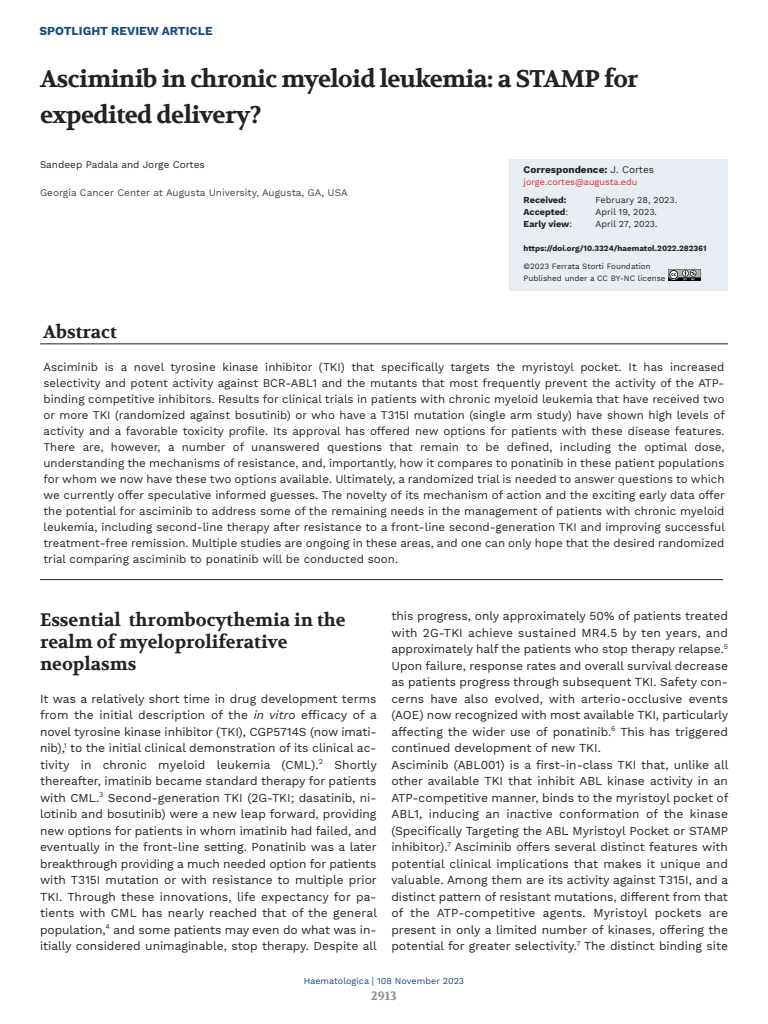
<style>
.page{position:relative;width:768px;height:1024px;background:#fff}
.page>*{position:absolute;margin:0;border:0;box-sizing:border-box;transform-origin:0 0}
.t1{font:700 24px/36px "Volkhov";letter-spacing:-.025em;color:#222221}
.t2{font:700 18px/22px "Volkhov";color:#222221}
.t3{font:12px/16.5px "Work Sans";color:#222221;text-align:justify}
.t4{font:700 12px "Work Sans";color:#134a80}
.t5{font:700 12px "Volkhov";color:#919190}
.t6{font:11.5px/16px "Work Sans";color:#222221;text-align:justify}
.t7{font:10px "Work Sans";color:#444}
.t8{font:10px "Work Sans";color:#222221}
.t9{font:700 10px "Work Sans";color:#222221}
.t10{font:9px "Work Sans";color:#222221}
.t11{font:9px "Work Sans";color:#134a80}
.t12{font:700 9px "Work Sans";color:#222221}
.t13{font:9px "Work Sans";color:#e02b2b}
.t14{font:8px/12px "Work Sans";color:#222221}
.t15{font:700 8px "Work Sans";color:#222221}
.s1{font-weight:400}
.s2{font-style:italic}
</style>
<div class="page">
<hr style="left:40px;top:579px;width:683px;height:1px;background:#222221">
<hr style="left:40px;top:344px;width:688px;height:1px;background:#222221">
<div style="left:509px;top:159px;width:219px;height:131px;background:#e7edf2"></div>
<img style="left:668px;top:270px;width:33px;height:11px">
<p class="t4" style="left:40px;top:24px;width:175px">SPOTLIGHT REVIEW ARTICLE</p>
<h1 class="t1" style="left:40px;top:61px;width:600px">Asciminib in chronic myeloid leukemia: a STAMP for expedited delivery?</h1>
<p class="t8" style="left:40px;top:159px;width:166px">Sandeep Padala and Jorge Cortes</p>
<p class="t7" style="left:40px;top:187px;width:309px">Georgia Cancer Center at Augusta University, Augusta, GA, USA</p>
<h2 class="t2" style="left:43px;top:321px;width:75px">Abstract</h2>
<p class="t9" style="left:524px;top:164px;width:132px">Correspondence: <span class="s1">J. Cortes</span></p>
<p class="t13" style="left:524px;top:176px;width:115px">jorge.cortes@augusta.edu</p>
<p class="t12" style="left:524px;top:194px;width:44px">Received:</p>
<p class="t10" style="left:596px;top:194px;width:83px">February 28, 2023.</p>
<p class="t12" style="left:524px;top:206px;width:46px">Accepted<span class="s1">:</span></p>
<p class="t10" style="left:596px;top:206px;width:63px">April 19, 2023.</p>
<p class="t12" style="left:524px;top:218px;width:50px">Early view<span class="s1">:</span></p>
<p class="t10" style="left:596px;top:218px;width:63px">April 27, 2023.</p>
<p class="t15" style="left:524px;top:243px;width:184px">https://doi.org/10.3324/haematol.2022.282361</p>
<p class="t14" style="left:524px;top:260px;width:143px">©2023 Ferrata Storti Foundation<br>Published under a CC BY-NC license</p>
<p class="t6" style="left:44px;top:360px;width:683px">Asciminib is a novel tyrosine kinase inhibitor (TKI) that specifically targets the myristoyl pocket. It has increased selectivity and potent activity against BCR-ABL1 and the mutants that most frequently prevent the activity of the ATP&shy;binding competitive inhibitors. Results for clinical trials in patients with chronic myeloid leukemia that have received two or more TKI (randomized against bosutinib) or who have a T315I mutation (single arm study) have shown high levels of activity and a favorable toxicity profile. Its approval has offered new options for patients with these disease features.<br>There are, however, a number of unanswered questions that remain to be defined, including the optimal dose, understanding the mechanisms of resistance, and, importantly, how it compares to ponatinib in these patient populations for whom we now have these two options available. Ultimately, a randomized trial is needed to answer questions to which we currently offer speculative informed guesses. The novelty of its mechanism of action and the exciting early data offer the potential for asciminib to address some of the remaining needs in the management of patients with chronic myeloid leukemia, including second-line therapy after resistance to a front-line second-generation TKI and improving successful treatment-free remission. Multiple studies are ongoing in these areas, and one can only hope that the desired randomized trial comparing asciminib to ponatinib will be conducted soon.</p>
<h2 class="t2" style="left:40px;top:609px;width:307px">Essential thrombocythemia in the realm of myeloproliferative neoplasms</h2>
<p class="t3" style="left:40px;top:690px;width:339px">It was a relatively short time in drug development terms from the initial description of the <span class="s2">in vitro</span> efficacy of a novel tyrosine kinase inhibitor (TKI), CGP5714S (now imati&shy;nib),<sup>1</sup> to the initial clinical demonstration of its clinical ac&shy;tivity in chronic myeloid leukemia (CML).<sup>2</sup> Shortly thereafter, imatinib became standard therapy for patients with CML.<sup>3</sup> Second-generation TKI (2G-TKI; dasatinib, ni&shy;lotinib and bosutinib) were a new leap forward, providing new options for patients in whom imatinib had failed, and eventually in the front-line setting. Ponatinib was a later breakthrough providing a much needed option for patients with T315I mutation or with resistance to multiple prior TKI. Through these innovations, life expectancy for pa&shy;tients with CML has nearly reached that of the general population,<sup>4</sup> and some patients may even do what was in&shy;itially considered unimaginable, stop therapy. Despite all</p>
<p class="t3" style="left:391px;top:608px;width:339px;text-align:left">this progress, only approximately 50% of patients treated with 2G-TKI achieve sustained MR4.5 by ten years, and approximately half the patients who stop therapy relapse.<sup>5<br></sup>Upon failure, response rates and overall survival decrease as patients progress through subsequent TKI. Safety con&shy;cerns have also evolved, with arterio-occlusive events (AOE) now recognized with most available TKI, particularly affecting the wider use of ponatinib.<sup>6</sup> This has triggered continued development of new TKI.<br>Asciminib (ABL001) is a first-in-class TKI that, unlike all other available TKI that inhibit ABL kinase activity in an ATP-competitive manner, binds to the myristoyl pocket of ABL1, inducing an inactive conformation of the kinase (Specifically Targeting the ABL Myristoyl Pocket or STAMP inhibitor).<sup>7</sup> Asciminib offers several distinct features with potential clinical implications that makes it unique and valuable. Among them are its activity against T315I, and a distinct pattern of resistant mutations, different from that of the ATP-competitive agents. Myristoyl pockets are present in only a limited number of kinases, offering the potential for greater selectivity.<sup>7</sup> The distinct binding site</p>
<p class="t11" style="left:304px;top:976px;width:162px">Haematologica | 108 November 2023</p>
<p class="t5" style="left:371px;top:988px;width:27px">2913</p>
</div>
